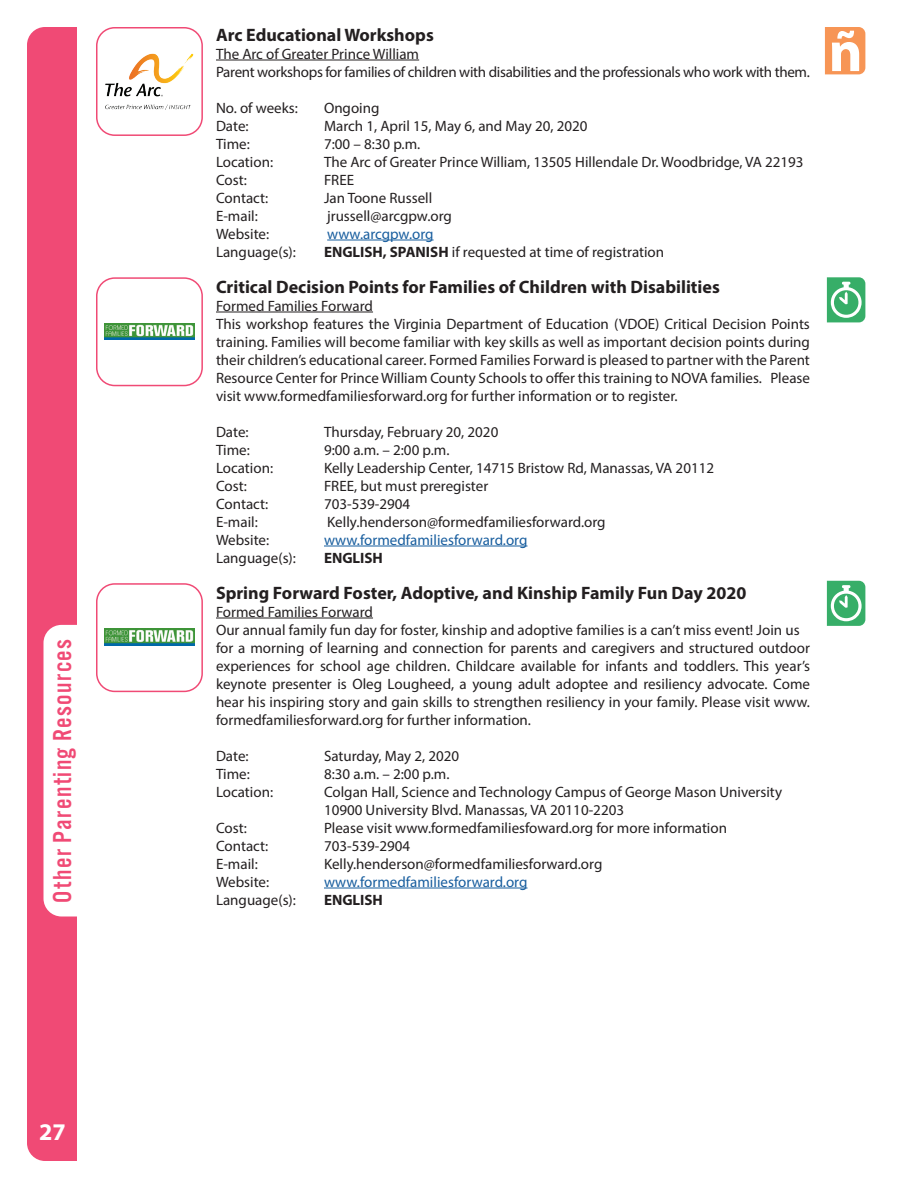
<style>
.page{position:relative;width:918px;height:1188px;background:#fff}
.page>*{position:absolute;margin:0;border:0;box-sizing:border-box;transform-origin:0 0}
.t1{font:27px "Alternate Got No 3 D";letter-spacing:.05em;color:#f04a75}
.t2{font:700 24px "Myriad Pro";color:#fff}
.t3{font:700 18px "Myriad Pro";color:#231f20}
.t4{font:15px/18px "Myriad Pro";color:#231f20}
.t5{font:15px/18px "Myriad Pro";letter-spacing:-.02em;color:#231f20}
.t6{font:15px "Myriad Pro";color:#175d9e}
.t7{font:700 15px "Myriad Pro";color:#231f20}
.s1{font-weight:700}
</style>
<div class="page">
<div style="left:27px;top:27px;width:67px;height:1134px;background:#f04a75;border-radius:18px"></div>
<hr style="left:216px;top:60px;width:203px;height:1px;background:#231f20">
<hr style="left:327px;top:240px;width:107px;height:1px;background:#175d9e">
<hr style="left:216px;top:312px;width:157px;height:1px;background:#231f20">
<hr style="left:324px;top:546px;width:203px;height:1px;background:#175d9e">
<hr style="left:216px;top:618px;width:157px;height:1px;background:#231f20">
<hr style="left:324px;top:888px;width:203px;height:1px;background:#175d9e">
<div style="left:44px;top:625px;width:64px;height:291px;background:#fff;border-radius:18px"></div>
<div style="left:77px;top:19px;width:40px;height:1142px;background:#fff"></div>
<svg style="left:825px;top:27px;width:40px;height:47px"></svg>
<div style="left:96px;top:27px;width:107px;height:109px;border:2px solid #f04a75;border-radius:18px"></div>
<img style="left:105px;top:53px;width:89px;height:57px">
<div style="left:96px;top:277px;width:107px;height:109px;border:2px solid #f04a75;border-radius:18px"></div>
<img style="left:104px;top:323px;width:91px;height:16px">
<svg style="left:827px;top:277px;width:38px;height:45px"></svg>
<div style="left:96px;top:583px;width:107px;height:109px;border:2px solid #f04a75;border-radius:18px"></div>
<img style="left:104px;top:629px;width:91px;height:16px">
<svg style="left:827px;top:581px;width:38px;height:45px"></svg>
<h1 class="t1" style="left:48px;top:903px;width:265px;rotate:-90deg">Other Parenting Resources</h1>
<h2 class="t2" style="left:39px;top:1117px;width:28px">27</h2>
<p class="t3" style="left:216px;top:23px;width:219px">Arc Educational Workshops</p>
<p class="t5" style="left:216px;top:44px;width:595px">The Arc of Greater Prince William<br>Parent workshops for families of children with disabilities and the professionals who work with them.</p>
<p class="t4" style="left:216px;top:98px;width:83px">No. of weeks:</p>
<p class="t4" style="left:324px;top:98px;width:57px">Ongoing</p>
<p class="t4" style="left:216px;top:116px;width:34px">Date:</p>
<p class="t4" style="left:324px;top:116px;width:265px">March 1, April 15, May 6, and May 20, 2020</p>
<p class="t4" style="left:216px;top:134px;width:35px">Time:</p>
<p class="t4" style="left:324px;top:134px;width:98px">7:00 – 8:30 p.m.</p>
<p class="t4" style="left:216px;top:152px;width:59px">Location:</p>
<p class="t4" style="left:324px;top:152px;width:481px">The Arc of Greater Prince William, 13505 Hillendale Dr. Woodbridge, VA 22193</p>
<p class="t4" style="left:216px;top:170px;width:32px">Cost:</p>
<p class="t4" style="left:324px;top:170px;width:32px">FREE</p>
<p class="t4" style="left:216px;top:188px;width:54px">Contact:</p>
<p class="t4" style="left:324px;top:188px;width:110px">Jan Toone Russell</p>
<p class="t4" style="left:216px;top:206px;width:43px">E-mail:</p>
<p class="t4" style="left:327px;top:206px;width:126px">jrussell@arcgpw.org</p>
<p class="t4" style="left:216px;top:224px;width:55px">Website:</p>
<p class="t6" style="left:327px;top:224px;width:108px">www.arcgpw.org</p>
<p class="t4" style="left:216px;top:242px;width:81px">Language(s):</p>
<p class="t4" style="left:324px;top:242px;width:342px"><span class="s1">ENGLISH, SPANISH</span> if requested at time of registration</p>
<p class="t3" style="left:216px;top:275px;width:505px">Critical Decision Points for Families of Children with Disabilities</p>
<p class="t4" style="left:216px;top:296px;width:596px">Formed Families Forward<br>This workshop features the Virginia Department of Education (VDOE) Critical Decision Points training. Families will become familiar with key skills as well as important decision points during their children’s educational career. Formed Families Forward is pleased to partner with the Parent Resource Center for Prince William County Schools to offer this training to NOVA families. Please visit www.formedfamiliesforward.org for further information or to register.</p>
<p class="t4" style="left:216px;top:422px;width:34px">Date:</p>
<p class="t4" style="left:324px;top:422px;width:176px">Thursday, February 20, 2020</p>
<p class="t4" style="left:216px;top:440px;width:35px">Time:</p>
<p class="t4" style="left:324px;top:440px;width:127px">9:00 a.m. – 2:00 p.m.</p>
<p class="t4" style="left:216px;top:458px;width:59px">Location:</p>
<p class="t4" style="left:324px;top:458px;width:392px">Kelly Leadership Center, 14715 Bristow Rd, Manassas, VA 20112</p>
<p class="t4" style="left:216px;top:476px;width:32px">Cost:</p>
<p class="t4" style="left:324px;top:476px;width:166px">FREE, but must preregister</p>
<p class="t4" style="left:216px;top:494px;width:54px">Contact:</p>
<p class="t4" style="left:324px;top:494px;width:88px">703-539-2904</p>
<p class="t4" style="left:216px;top:512px;width:43px">E-mail:</p>
<p class="t4" style="left:327px;top:512px;width:280px">Kelly.henderson@formedfamiliesforward.org</p>
<p class="t4" style="left:216px;top:530px;width:55px">Website:</p>
<p class="t6" style="left:324px;top:530px;width:205px">www.formedfamiliesforward.org</p>
<p class="t4" style="left:216px;top:548px;width:81px">Language(s):</p>
<p class="t7" style="left:324px;top:548px;width:60px">ENGLISH</p>
<p class="t3" style="left:216px;top:581px;width:532px">Spring Forward Foster, Adoptive, and Kinship Family Fun Day 2020</p>
<p class="t4" style="left:216px;top:602px;width:596px">Formed Families Forward<br>Our annual family fun day for foster, kinship and adoptive families is a can’t miss event! Join us for a morning of learning and connection for parents and caregivers and structured outdoor experiences for school age children. Childcare available for infants and toddlers. This year’s keynote presenter is Oleg Lougheed, a young adult adoptee and resiliency advocate. Come hear his inspiring story and gain skills to strengthen resiliency in your family. Please visit www. formedfamiliesforward.org for further information.</p>
<p class="t4" style="left:216px;top:746px;width:34px">Date:</p>
<p class="t4" style="left:324px;top:746px;width:137px">Saturday, May 2, 2020</p>
<p class="t4" style="left:216px;top:764px;width:35px">Time:</p>
<p class="t4" style="left:324px;top:764px;width:127px">8:30 a.m. – 2:00 p.m.</p>
<p class="t4" style="left:216px;top:782px;width:59px">Location:</p>
<p class="t4" style="left:324px;top:782px;width:460px">Colgan Hall, Science and Technology Campus of George Mason University<br>10900 University Blvd. Manassas, VA 20110-2203</p>
<p class="t4" style="left:216px;top:818px;width:32px">Cost:</p>
<p class="t4" style="left:324px;top:818px;width:405px">Please visit www.formedfamiliesfoward.org for more information</p>
<p class="t4" style="left:216px;top:836px;width:54px">Contact:</p>
<p class="t4" style="left:324px;top:836px;width:88px">703-539-2904</p>
<p class="t4" style="left:216px;top:854px;width:43px">E-mail:</p>
<p class="t4" style="left:324px;top:854px;width:280px">Kelly.henderson@formedfamiliesforward.org</p>
<p class="t4" style="left:216px;top:872px;width:55px">Website:</p>
<p class="t6" style="left:324px;top:872px;width:205px">www.formedfamiliesforward.org</p>
<p class="t4" style="left:216px;top:890px;width:81px">Language(s):</p>
<p class="t7" style="left:324px;top:890px;width:60px">ENGLISH</p>
</div>
